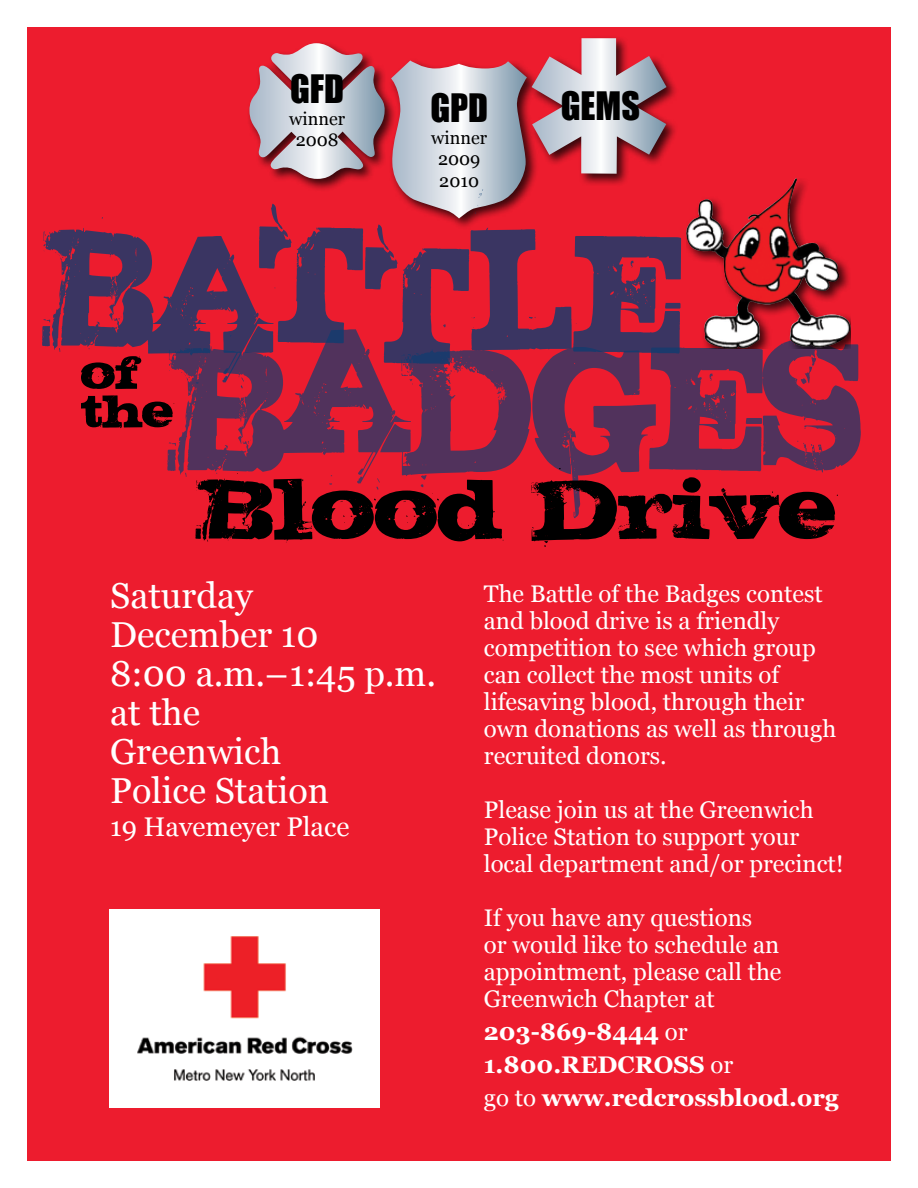
<style>
.page{position:relative;width:918px;height:1188px;background:#fff}
.page>*{position:absolute;margin:0;border:0;box-sizing:border-box;transform-origin:0 0}
.t1{font:57.6px "STEAK";color:#000}
.t2{font:36px/39px "Georgia";color:#fff}
.t3{font:36px "Impact";color:#000}
.t4{font:27px "Georgia";color:#fff}
.t5{font:24px/27px "Georgia";color:#fff}
.t6{font:700 24px/33px "Georgia";color:#fff}
.t7{font:18px/21.6px "Georgia";color:#000;text-align:center}
.s1{font-weight:400}
</style>
<div class="page">
<div style="left:27px;top:27px;width:864px;height:1134px;background:#ed1c2e"></div>
<div style="left:246px;top:40px;width:151px;height:151px;background:#000;opacity:.75"></div>
<svg style="left:249px;top:43px;width:136px;height:136px"></svg>
<div style="left:529px;top:35px;width:150px;height:151px;background:#000;opacity:.75"></div>
<svg style="left:391px;top:38px;width:276px;height:152px"></svg>
<svg style="left:167px;top:344px;width:694px;height:133px;fill:#51325c"></svg>
<svg style="left:42px;top:190px;width:639px;height:198px"></svg>
<svg style="left:195px;top:468px;width:643px;height:79px"></svg>
<img style="left:686px;top:178px;width:166px;height:172px">
<img style="left:109px;top:909px;width:270px;height:199px">
<h1 class="t1" style="left:81px;top:338px;width:62px">of</h1>
<h1 class="t1" style="left:81px;top:376px;width:94px">the</h1>
<h2 class="t3" style="left:290px;top:61px;width:56px">GFD</h2>
<p class="t7" style="left:289px;top:108px;width:57px">winner<br>2008</p>
<h2 class="t3" style="left:430px;top:80px;width:59px">GPD</h2>
<p class="t7" style="left:431px;top:127px;width:57px">winner<br>2009<br>2010</p>
<h2 class="t3" style="left:561px;top:78px;width:81px">GEMS</h2>
<h2 class="t2" style="left:110px;top:577px;width:327px">Saturday<br>December 10<br>8:00 a.m.–1:45 p.m. at the<br>Greenwich<br>Police Station</h2>
<p class="t4" style="left:110px;top:810px;width:241px">19 Havemeyer Place</p>
<p class="t5" style="left:484px;top:581px;width:354px">The Battle of the Badges contest and blood drive is a friendly competition to see which group can collect the most units of lifesaving blood, through their own donations as well as through recruited donors.</p>
<p class="t5" style="left:484px;top:797px;width:361px">Please join us at the Greenwich<br>Police Station to support your local department and/or precinct!</p>
<p class="t5" style="left:484px;top:905px;width:299px">If you have any questions<br>or would like to schedule an appointment, please call the<br>Greenwich Chapter at</p>
<p class="t6" style="left:484px;top:1015px;width:356px">203-869-8444 <span class="s1">or<br></span>1.800.REDCROSS <span class="s1">or<br>go to</span> www.redcrossblood.org</p>
</div>
